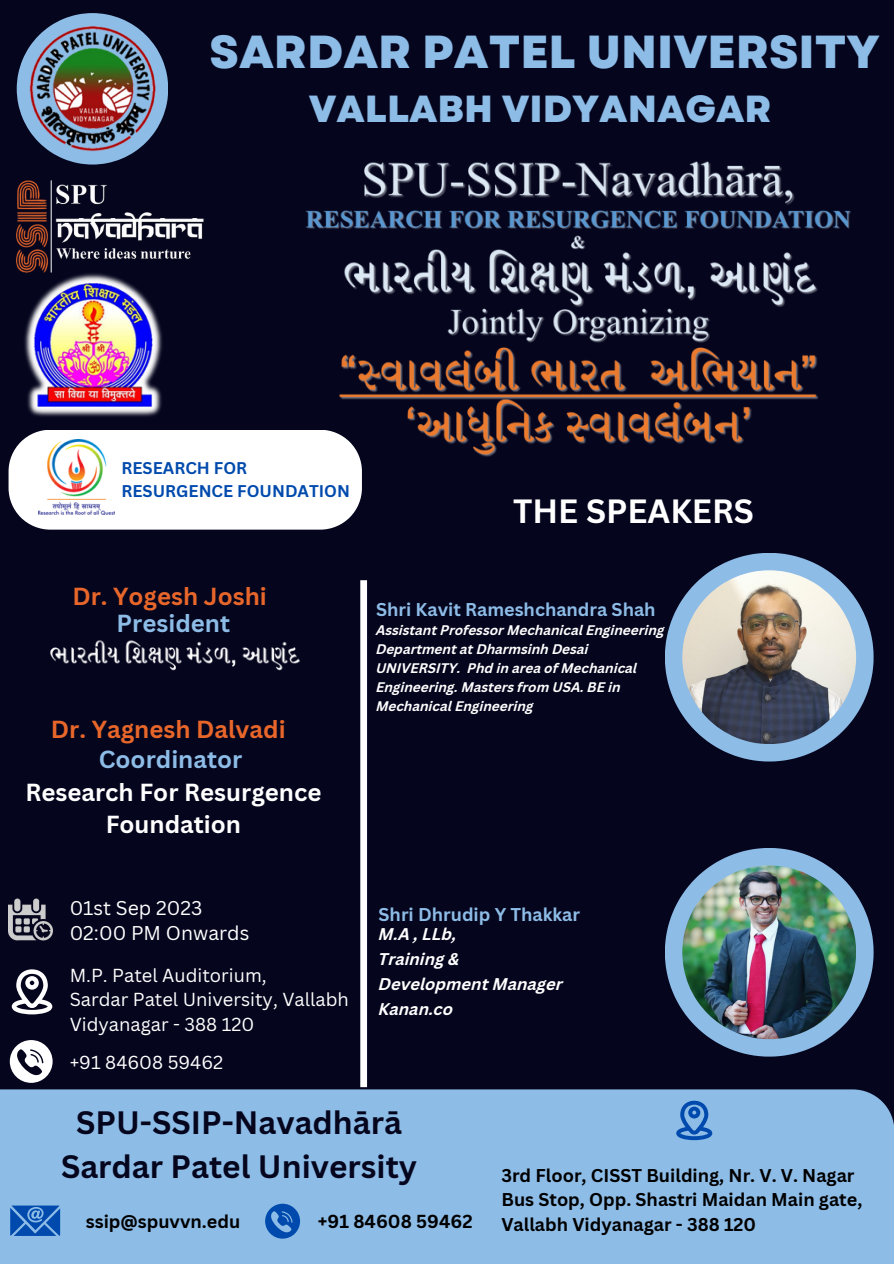
<style>
.page{position:relative;width:894px;height:1264px;background:#fff}
.page>*{position:absolute;margin:0;border:0;box-sizing:border-box;transform-origin:0 0}
.t1{font:800 46.2px "Garet";color:#8dbce7}
.t2{font:800 37.65px "Garet";color:#8dbce7}
.t3{font:700 32.7px "Canva Sans";color:#fff}
.t4{font:700 31.5px "Canva Sans";color:#05061e}
.t5{font:700 24px "Canva Sans";color:#e8662a}
.t6{font:700 24px/32.7px "Canva Sans";color:#fff;text-align:center}
.t7{font:700 24px "Canva Sans";color:#8dbce7}
.t8{font:19.35px "Canva Sans";color:#fff}
.t9{font:18.3px/24.8px "Canva Sans";color:#fff}
.t10{font:700 18.3px "Canva Sans";color:#000}
.t11{font:700 18px/24.8px "Canva Sans";color:#000}
.t12{font:700 18px "Canva Sans";color:#8dbce7}
.t13{font:italic 700 16.5px "Canva Sans";color:#fff}
.t14{font:700 16.5px "Canva Sans";color:#004aad}
.t15{font:italic 700 13.5px/19.2px "Canva Sans";color:#fff}
</style>
<div class="page">
<div style="left:0;top:0;width:893px;height:1263px;background:#05061e"></div>
<svg style="left:17px;top:13px;width:151px;height:151px"></svg>
<img style="left:29px;top:26px;width:126px;height:126px">
<div style="left:360px;top:580px;width:7px;height:507px;background:#fff"></div>
<svg style="left:665px;top:553px;width:208px;height:208px"></svg>
<img style="left:682px;top:570px;width:173px;height:174px">
<img style="left:17px;top:180px;width:187px;height:81px">
<div style="left:9px;top:430px;width:353px;height:99px;background:#fff"></div>
<img style="left:16px;top:261px;width:146px;height:156px">
<svg style="left:665px;top:848px;width:208px;height:208px"></svg>
<img style="left:682px;top:865px;width:173px;height:174px">
<img style="left:9px;top:898px;width:43px;height:43px">
<svg style="left:12px;top:969px;width:40px;height:45px"></svg>
<svg style="left:10px;top:1040px;width:43px;height:42px"></svg>
<div style="left:0;top:1089px;width:893px;height:174px;background:#8dbce7"></div>
<svg style="left:10px;top:1205px;width:50px;height:30px"></svg>
<svg style="left:676px;top:1100px;width:36px;height:40px"></svg>
<svg style="left:265px;top:1203px;width:35px;height:35px"></svg>
<img style="left:50px;top:640px;width:250px;height:31px">
<img style="left:39px;top:439px;width:75px;height:76px">
<img style="left:262px;top:161px;width:589px;height:324px">
<p class="t1" style="left:209px;top:18px;width:671px">SARDAR PATEL UNIVERSITY</p>
<p class="t2" style="left:309px;top:82px;width:464px">VALLABH VIDYANAGAR</p>
<p class="t14" style="left:121px;top:456px;width:127px">RESEARCH FOR</p>
<p class="t14" style="left:121px;top:479px;width:230px">RESURGENCE FOUNDATION</p>
<p class="t5" style="left:72px;top:579px;width:196px">Dr. Yogesh Joshi</p>
<p class="t7" style="left:117px;top:606px;width:115px">President</p>
<p class="t5" style="left:51px;top:712px;width:236px">Dr. Yagnesh Dalvadi</p>
<p class="t7" style="left:99px;top:742px;width:145px">Coordinator</p>
<p class="t6" style="left:25px;top:775px;width:297px">Research For Resurgence<br>Foundation</p>
<p class="t3" style="left:513px;top:488px;width:242px">THE SPEAKERS</p>
<p class="t12" style="left:376px;top:596px;width:281px">Shri Kavit Rameshchandra Shah</p>
<p class="t15" style="left:376px;top:621px;width:290px">Assistant Professor Mechanical Engineering Department at Dharmsinh Desai UNIVERSITY. Phd in area of Mechanical Engineering. Masters from USA. BE in Mechanical Engineering</p>
<p class="t8" style="left:70px;top:894px;width:134px">01st Sep 2023</p>
<p class="t8" style="left:70px;top:919px;width:181px">02:00 PM Onwards</p>
<p class="t9" style="left:70px;top:962px;width:198px">M.P. Patel Auditorium,</p>
<p class="t9" style="left:70px;top:987px;width:280px">Sardar Patel University, Vallabh<br>Vidyanagar - 388 120</p>
<p class="t9" style="left:70px;top:1049px;width:155px">+91 84608 59462</p>
<p class="t12" style="left:378px;top:902px;width:203px">Shri Dhrudip Y Thakkar</p>
<p class="t13" style="left:378px;top:927px;width:79px">M.A , LLb,</p>
<p class="t13" style="left:378px;top:952px;width:82px">Training &amp;</p>
<p class="t13" style="left:378px;top:977px;width:186px">Development Manager</p>
<p class="t13" style="left:378px;top:1002px;width:76px">Kanan.co</p>
<p class="t4" style="left:76px;top:1099px;width:327px">SPU-SSIP-Navadhārā</p>
<p class="t4" style="left:61px;top:1143px;width:357px">Sardar Patel University</p>
<p class="t11" style="left:501px;top:1162px;width:362px">3rd Floor, CISST Building, Nr. V. V. Nagar<br>Bus Stop, Opp. Shastri Maidan Main gate,</p>
<p class="t11" style="left:86px;top:1208px;width:156px">ssip@spuvvn.edu</p>
<p class="t10" style="left:318px;top:1208px;width:156px">+91 84608 59462</p>
<p class="t11" style="left:501px;top:1211px;width:256px">Vallabh Vidyanagar - 388 120</p>
</div>
